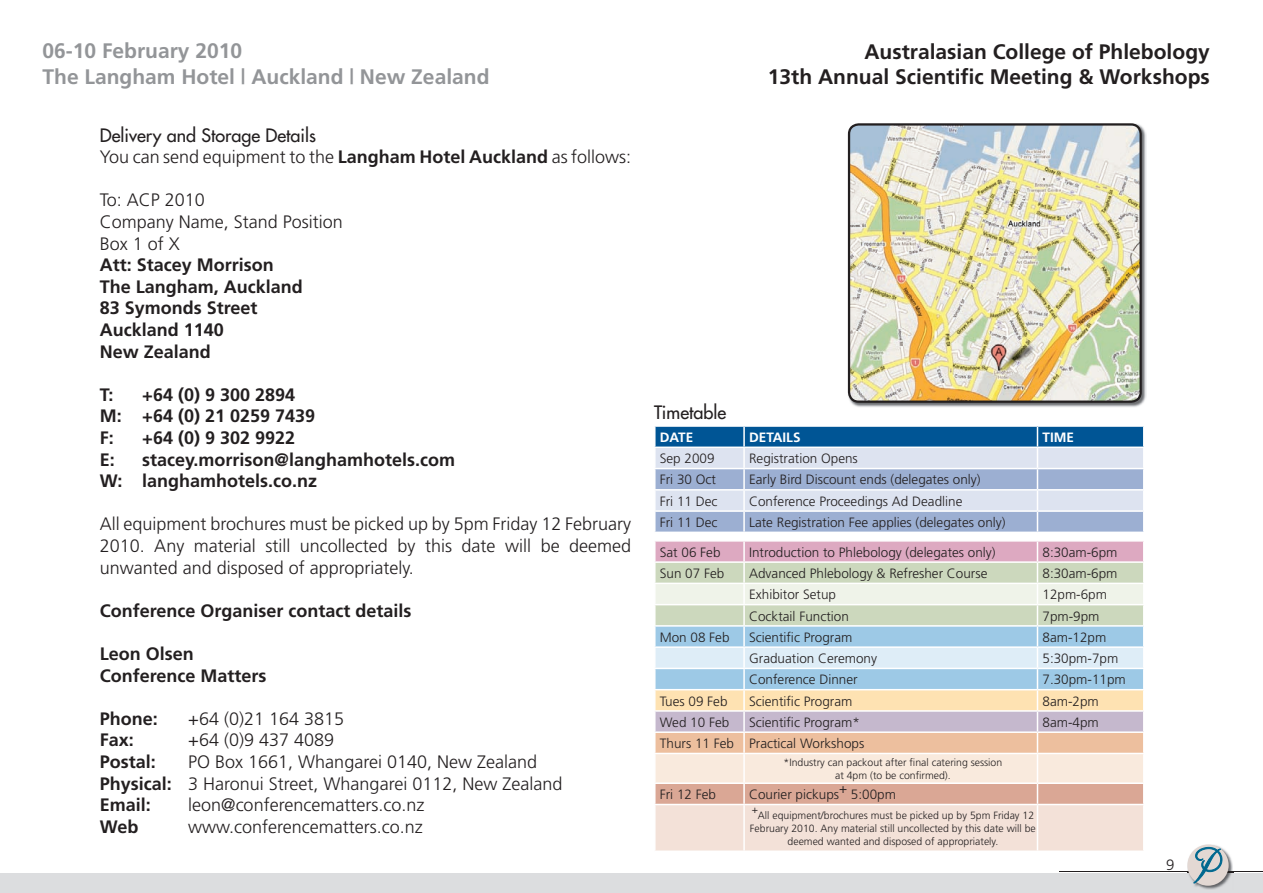
<style>
.page{position:relative;width:1263px;height:893px;background:#fff}
.page>*{position:absolute;margin:0;border:0;box-sizing:border-box;transform-origin:0 0}
.t1{font:700 21px/25.2px "Frutiger";color:#231f20;text-align:right}
.t2{font:700 21px/25.2px "Frutiger";color:#939598}
.t3{font:300 18px/21.6px "Frutiger";color:#231f20}
.t4{font:700 18px/21.6px "Frutiger";color:#231f20}
.t5{font:18px "Futura";color:#231f20}
.t6{font:300 15px "Frutiger";color:#231f20}
.t7{font:300 13.5px "Frutiger";color:#231f20}
.t8{font:700 13.5px "Frutiger";color:#fff}
.t9{font:300 10.5px/12.6px "Frutiger";color:#231f20;text-align:center}
.s1{font-weight:700}
</style>
<div class="page">
<hr style="left:1060px;top:871px;width:203px;height:1px;background:#231f20">
<div style="left:0;top:873px;width:1263px;height:20px;background:#dcdddf"></div>
<img style="left:1187px;top:849px;width:46px;height:22px">
<img style="left:1187px;top:871px;width:46px;height:18px">
<div style="left:1187px;top:844px;width:41px;height:42px;background:#e3d8d3;border-radius:50%"></div>
<svg style="left:1193px;top:844px;width:30px;height:40px"></svg>
<img style="left:848px;top:123px;width:298px;height:284px">
<img style="left:849px;top:124px;width:292px;height:278px;border-radius:10px">
<div style="left:848px;top:123px;width:294px;height:280px;border:2px solid #231f20;border-radius:10px"></div>
<svg style="left:654px;top:426px;width:490px;height:424px;background:#ceced2"></svg>
<hr style="left:654px;top:804px;width:90px;height:1px;background:#fff">
<hr style="left:654px;top:805px;width:1px;height:45px;background:#fff">
<hr style="left:744px;top:804px;width:293px;height:1px;background:#fff">
<hr style="left:743px;top:805px;width:2px;height:45px;background:#fff">
<hr style="left:1037px;top:804px;width:107px;height:1px;background:#fff">
<hr style="left:1037px;top:805px;width:1px;height:45px;background:#fff">
<hr style="left:1143px;top:805px;width:1px;height:45px;background:#fff">
<hr style="left:654px;top:561px;width:383px;height:2px;background:#fff">
<h1 class="t2" style="left:43px;top:40px;width:448px">06-10 February 2010<br>The Langham Hotel | Auckland | New Zealand</h1>
<h2 class="t5" style="left:100px;top:126px;width:218px">Delivery and Storage Details</h2>
<h2 class="t3" style="left:100px;top:147px;width:533px">You can send equipment to the <span class="s1">Langham Hotel Auckland</span> as follows:</h2>
<h2 class="t3" style="left:100px;top:191px;width:245px">To: ACP 2010<br>Company Name, Stand Position<br>Box 1 of X</h2>
<h2 class="t4" style="left:100px;top:255px;width:205px">Att: Stacey Morrison<br>The Langham, Auckland<br>83 Symonds Street<br>Auckland 1140<br>New Zealand</h2>
<h2 class="t4" style="left:100px;top:385px;width:15px">T:</h2>
<h2 class="t4" style="left:100px;top:385px;width:217px;text-indent:43px">+64 (0) 9 300 2894<br>M: +64 (0) 21 0259 7439<br>F:</h2>
<h2 class="t4" style="left:142px;top:428px;width:154px">+64 (0) 9 302 9922</h2>
<h2 class="t4" style="left:100px;top:450px;width:357px;text-indent:43px">stacey.morrison@langhamhotels.com<br>W: langhamhotels.co.nz</h2>
<h2 class="t3" style="left:100px;top:515px;width:533px;text-align:justify">All equipment brochures must be picked up by 5pm Friday 12 February 2010. Any material still uncollected by this date will be deemed unwanted and disposed of appropriately.</h2>
<h2 class="t4" style="left:100px;top:601px;width:313px">Conference Organiser contact details</h2>
<h2 class="t4" style="left:100px;top:644px;width:168px">Leon Olsen<br>Conference Matters</h2>
<h2 class="t4" style="left:100px;top:709px;width:60px">Phone:</h2>
<h2 class="t3" style="left:188px;top:709px;width:157px">+64 (0)21 164 3815</h2>
<h2 class="t4" style="left:100px;top:731px;width:36px">Fax:</h2>
<h2 class="t3" style="left:188px;top:731px;width:147px">+64 (0)9 437 4089</h2>
<h2 class="t4" style="left:100px;top:752px;width:58px">Postal:</h2>
<h2 class="t4" style="left:100px;top:450px;width:17px">E:</h2>
<h2 class="t3" style="left:100px;top:752px;width:464px;text-indent:89px">PO Box 1661, Whangarei 0140, New Zealand<br><span class="s1">Physical:</span> 3 Haronui Street, Whangarei 0112, New Zealand<br><span class="s1">Email:</span></h2>
<h2 class="t3" style="left:188px;top:795px;width:238px">leon@conferencematters.co.nz</h2>
<h2 class="t4" style="left:100px;top:817px;width:40px">Web</h2>
<h2 class="t3" style="left:188px;top:817px;width:236px">www.conferencematters.co.nz</h2>
<h1 class="t1" style="left:768px;top:41px;width:443px">Australasian College of Phlebology<br>13th Annual Scientific Meeting &amp; Workshops</h1>
<h2 class="t5" style="left:654px;top:404px;width:74px">Timetable</h2>
<p class="t8" style="left:660px;top:432px;width:35px">DATE</p>
<p class="t8" style="left:749px;top:432px;width:53px">DETAILS</p>
<p class="t8" style="left:1042px;top:432px;width:33px">TIME</p>
<p class="t7" style="left:660px;top:453px;width:56px">Sep 2009</p>
<p class="t7" style="left:749px;top:453px;width:110px">Registration Opens</p>
<p class="t7" style="left:660px;top:474px;width:58px">Fri 30 Oct</p>
<p class="t7" style="left:749px;top:474px;width:233px">Early Bird Discount ends (delegates only)</p>
<p class="t7" style="left:660px;top:496px;width:59px">Fri 11 Dec</p>
<p class="t7" style="left:749px;top:496px;width:215px">Conference Proceedings Ad Deadline</p>
<p class="t7" style="left:660px;top:517px;width:59px">Fri 11 Dec</p>
<p class="t7" style="left:749px;top:517px;width:258px">Late Registration Fee applies (delegates only)</p>
<p class="t7" style="left:660px;top:547px;width:62px">Sat 06 Feb</p>
<p class="t7" style="left:749px;top:547px;width:248px">Introduction to Phlebology (delegates only)</p>
<p class="t7" style="left:1042px;top:547px;width:77px">8:30am-6pm</p>
<p class="t7" style="left:660px;top:568px;width:66px">Sun 07 Feb</p>
<p class="t7" style="left:749px;top:568px;width:240px">Advanced Phlebology &amp; Refresher Course</p>
<p class="t7" style="left:1042px;top:568px;width:77px">8:30am-6pm</p>
<p class="t7" style="left:749px;top:589px;width:89px">Exhibitor Setup</p>
<p class="t7" style="left:1042px;top:589px;width:66px">12pm-6pm</p>
<p class="t7" style="left:749px;top:610px;width:101px">Cocktail Function</p>
<p class="t7" style="left:1042px;top:610px;width:59px">7pm-9pm</p>
<p class="t7" style="left:660px;top:632px;width:71px">Mon 08 Feb</p>
<p class="t7" style="left:749px;top:632px;width:105px">Scientific Program</p>
<p class="t7" style="left:1042px;top:632px;width:65px">8am-12pm</p>
<p class="t7" style="left:749px;top:653px;width:130px">Graduation Ceremony</p>
<p class="t7" style="left:1042px;top:653px;width:77px">5:30pm-7pm</p>
<p class="t7" style="left:749px;top:674px;width:110px">Conference Dinner</p>
<p class="t7" style="left:1042px;top:674px;width:85px">7.30pm-11pm</p>
<p class="t7" style="left:660px;top:695px;width:69px">Tues 09 Feb</p>
<p class="t7" style="left:749px;top:695px;width:105px">Scientific Program</p>
<p class="t7" style="left:1042px;top:695px;width:58px">8am-2pm</p>
<p class="t7" style="left:660px;top:717px;width:71px">Wed 10 Feb</p>
<p class="t7" style="left:749px;top:717px;width:112px">Scientific Program*</p>
<p class="t7" style="left:1042px;top:717px;width:58px">8am-4pm</p>
<p class="t7" style="left:660px;top:738px;width:206px">Thurs 11 Feb Practical Workshops</p>
<p class="t9" style="left:783px;top:757px;width:220px">*Industry can packout after final catering session at 4pm (to be confirmed).</p>
<p class="t7" style="left:660px;top:789px;width:58px">Fri 12 Feb</p>
<p class="t7" style="left:749px;top:789px;width:148px">Courier pickups+ 5:00pm</p>
<p class="t9" style="left:752px;top:804px;width:8px">+</p>
<p class="t9" style="left:750px;top:810px;width:287px">All equipment/brochures must be picked up by 5pm Friday 12<br>February 2010. Any material still uncollected by this date will be deemed wanted and disposed of appropriately.</p>
<p class="t6" style="left:1166px;top:859px;width:10px">9</p>
</div>
